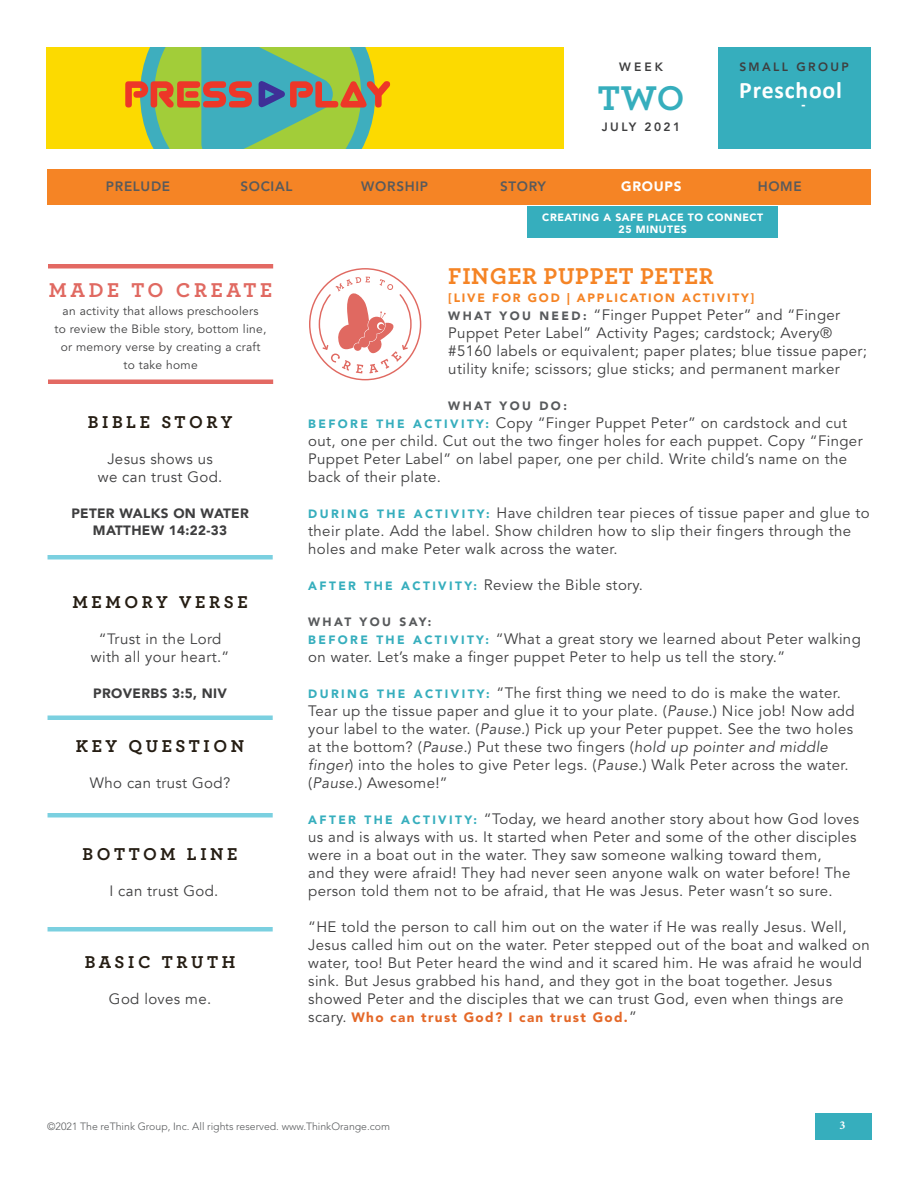
<style>
.page{position:relative;width:918px;height:1188px;background:#fff}
.page>*{position:absolute;margin:0;border:0;box-sizing:border-box;transform-origin:0 0}
.t1{font:700 36px "Archer Pro";color:#36aebd}
.t2{font:700 24px "Archer Pro";letter-spacing:.025em;color:#f58425}
.t3{font:700 23.7px "Calibri";letter-spacing:.03em;color:#fff}
.t4{font:700 21px "Archer Pro";letter-spacing:.175em;color:#e06961}
.t5{font:700 18px "Archer Pro";letter-spacing:.2em;color:#251d13}
.t6{font:15px/18px "Avenir LT Std";letter-spacing:.025em;color:#3e3e3f}
.t7{font:15px/18px "Avenir";letter-spacing:.025em;color:#3e3e3f;text-align:center}
.t8{font:900 13.5px/18px "Avenir";letter-spacing:.025em;color:#3e3e3f;text-align:center}
.t9{font:900 13.5px "Avenir LT Std";letter-spacing:.1em;color:#e46828}
.t10{font:800 13.5px "Avenir LT Std";letter-spacing:.05em;color:#585a5c}
.t11{font:900 13.5px "Avenir LT Std";letter-spacing:.05em;color:#fff}
.t12{font:12px/18px "Avenir LT Std";letter-spacing:.025em;color:#3e3e3f;text-align:center}
.t13{font:900 12px "Avenir LT Std";letter-spacing:.15em;color:#f58425}
.t14{font:800 12px "Avenir LT Std";letter-spacing:.2em;color:#3e3e3f}
.t15{font:900 12px "Avenir LT Std";letter-spacing:.2em;color:#585a5c}
.t16{font:700 12px "Minion Pro";color:#fff}
.t17{font:300 10.5px "Avenir LT Std";color:#585a5c}
.t18{font:900 10.5px/12px "Avenir LT Std";letter-spacing:.05em;color:#fff;text-align:center}
.s1{font-weight:900;font-size:12px;color:#585a5c}
.s2{font-weight:900;font-size:12px;color:#36aebd}
.s3{font-style:italic}
.s4{font-weight:400;font-size:15px;color:#3e3e3f}
</style>
<div class="page">
<div style="left:46px;top:47px;width:612px;height:102px;background:#fcda00"></div>
<svg style="left:125px;top:47px;width:265px;height:102px;background:#8dac66"></svg>
<div style="left:717px;top:47px;width:154px;height:102px;background:#36aebd"></div>
<div style="left:564px;top:44px;width:153px;height:108px;background:#fff"></div>
<div style="left:48px;top:555px;width:225px;height:5px;background:#7bd0e0"></div>
<hr style="left:48px;top:716px;width:225px;height:4px;background:#7bd0e0">
<div style="left:48px;top:813px;width:225px;height:5px;background:#7bd0e0"></div>
<div style="left:48px;top:927px;width:225px;height:5px;background:#7bd0e0"></div>
<svg style="left:309px;top:268px;width:112px;height:112px"></svg>
<hr style="left:48px;top:380px;width:225px;height:4px;background:#e36963">
<hr style="left:48px;top:264px;width:225px;height:4px;background:#e36963">
<div style="left:527px;top:206px;width:251px;height:32px;background:#36aebd"></div>
<div style="left:47px;top:170px;width:824px;height:36px;background:#f58425"></div>
<div style="left:815px;top:1113px;width:57px;height:27px;background:#36aebd"></div>
<p class="t14" style="left:619px;top:59px;width:45px">WEEK</p>
<h1 class="t1" style="left:598px;top:69px;width:88px">TWO</h1>
<p class="t14" style="left:602px;top:120px;width:80px">JULY 2021</p>
<p class="t14" style="left:739px;top:59px;width:111px">SMALL GROUP</p>
<h3 class="t3" style="left:739px;top:74px;width:104px">Preschool</h3>
<p class="t11" style="left:802px;top:96px;width:5px">-</p>
<p class="t10" style="left:106px;top:178px;width:66px">PRELUDE</p>
<p class="t10" style="left:240px;top:178px;width:54px">SOCIAL</p>
<p class="t10" style="left:361px;top:178px;width:68px">WORSHIP</p>
<p class="t10" style="left:500px;top:178px;width:47px">STORY</p>
<p class="t11" style="left:621px;top:178px;width:62px">GROUPS</p>
<p class="t10" style="left:758px;top:178px;width:46px">HOME</p>
<h3 class="t4" style="left:49px;top:273px;width:225px">MADE TO CREATE</h3>
<p class="t12" style="left:55px;top:302px;width:214px">an activity that allows preschoolers<br>to review the Bible story, bottom line, or memory verse by creating a craft to take home</p>
<p class="t5" style="left:88px;top:407px;width:146px">BIBLE STORY</p>
<p class="t7" style="left:98px;top:450px;width:126px">Jesus shows us we can trust God.</p>
<p class="t8" style="left:71px;top:503px;width:179px">PETER WALKS ON WATER<br>MATTHEW 14:22-33</p>
<p class="t5" style="left:72px;top:587px;width:177px">MEMORY VERSE</p>
<p class="t7" style="left:91px;top:630px;width:140px">“Trust in the Lord with all your heart.”</p>
<p class="t8" style="left:93px;top:683px;width:135px">PROVERBS 3:5, NIV</p>
<p class="t5" style="left:76px;top:731px;width:170px">KEY QUESTION</p>
<p class="t7" style="left:90px;top:774px;width:142px">Who can trust God?</p>
<p class="t5" style="left:83px;top:839px;width:156px">BOTTOM LINE</p>
<p class="t7" style="left:109px;top:882px;width:111px">I can trust God.</p>
<p class="t5" style="left:85px;top:947px;width:152px">BASIC TRUTH</p>
<p class="t7" style="left:109px;top:990px;width:104px">God loves me.</p>
<p class="t18" style="left:542px;top:211px;width:223px">CREATING A SAFE PLACE TO CONNECT<br>25 MINUTES</p>
<p class="t2" style="left:448px;top:257px;width:267px">FINGER PUPPET PETER</p>
<p class="t13" style="left:448px;top:290px;width:308px">[LIVE FOR GOD | APPLICATION ACTIVITY]</p>
<p class="t6" style="left:448px;top:306px;width:420px"><span class="s1">W H AT Y O U N E E D :</span> “Finger Puppet Peter” and “Finger Puppet Peter Label” Activity Pages; cardstock; Avery® #5160 labels or equivalent; paper plates; blue tissue paper; utility knife; scissors; glue sticks; and permanent marker</p>
<p class="t15" style="left:448px;top:398px;width:120px">WHAT YOU DO:</p>
<p class="t6" style="left:308px;top:414px;width:556px"><span class="s2">B E F O R E T H E A C T I V I T Y:</span> Copy “Finger Puppet Peter” on cardstock and cut out, one per child. Cut out the two finger holes for each puppet. Copy “Finger Puppet Peter Label” on label paper, one per child. Write child’s name on the back of their plate.</p>
<p class="t6" style="left:308px;top:504px;width:563px"><span class="s2">D U R I N G T H E A C T I V I T Y:</span> Have children tear pieces of tissue paper and glue to their plate. Add the label. Show children how to slip their fingers through the holes and make Peter walk across the water.</p>
<p class="t6" style="left:308px;top:576px;width:336px"><span class="s2">A F T E R T H E A C T I V I TY:</span> Review the Bible story.</p>
<p class="t15" style="left:308px;top:614px;width:125px">WHAT YOU SAY:</p>
<p class="t6" style="left:308px;top:630px;width:554px"><span class="s2">B E F O R E T H E A C T I V I T Y:</span> “What a great story we learned about Peter walking on water. Let’s make a finger puppet Peter to help us tell the story.”</p>
<p class="t6" style="left:308px;top:684px;width:548px"><span class="s2">D U R I N G T H E A C T I V I T Y:</span> “The first thing we need to do is make the water.<br>Tear up the tissue paper and glue it to your plate. (<span class="s3">Pause.</span>) Nice job! Now add your label to the water. (<span class="s3">Pause.</span>) Pick up your Peter puppet. See the two holes at the bottom? (<span class="s3">Pause.</span>) Put these two fingers (<span class="s3">hold up pointer and middle finger</span>) into the holes to give Peter legs. (<span class="s3">Pause.</span>) Walk Peter across the water. (<span class="s3">Pause.</span>) Awesome!”</p>
<p class="t6" style="left:308px;top:810px;width:553px"><span class="s2">A F T E R T H E A C T I V I T Y:</span> “Today, we heard another story about how God loves us and is always with us. It started when Peter and some of the other disciples were in a boat out in the water. They saw someone walking toward them,<br>and they were afraid! They had never seen anyone walk on water before! The person told them not to be afraid, that He was Jesus. Peter wasn’t so sure.</p>
<p class="t6" style="left:308px;top:918px;width:563px">“HE told the person to call him out on the water if He was really Jesus. Well, Jesus called him out on the water. Peter stepped out of the boat and walked on water, too! But Peter heard the wind and it scared him. He was afraid he would sink. But Jesus grabbed his hand, and they got in the boat together. Jesus showed Peter and the disciples that we can trust God, even when things are</p>
<p class="t9" style="left:308px;top:1009px;width:330px"><span class="s4">scary.</span> Who can trust God? I can trust God.<span class="s4">”</span></p>
<p class="t17" style="left:47px;top:1120px;width:344px">©2021 The reThink Group, Inc. All rights reserved. www.ThinkOrange.com</p>
<p class="t16" style="left:840px;top:1116px;width:7px">3</p>
</div>
